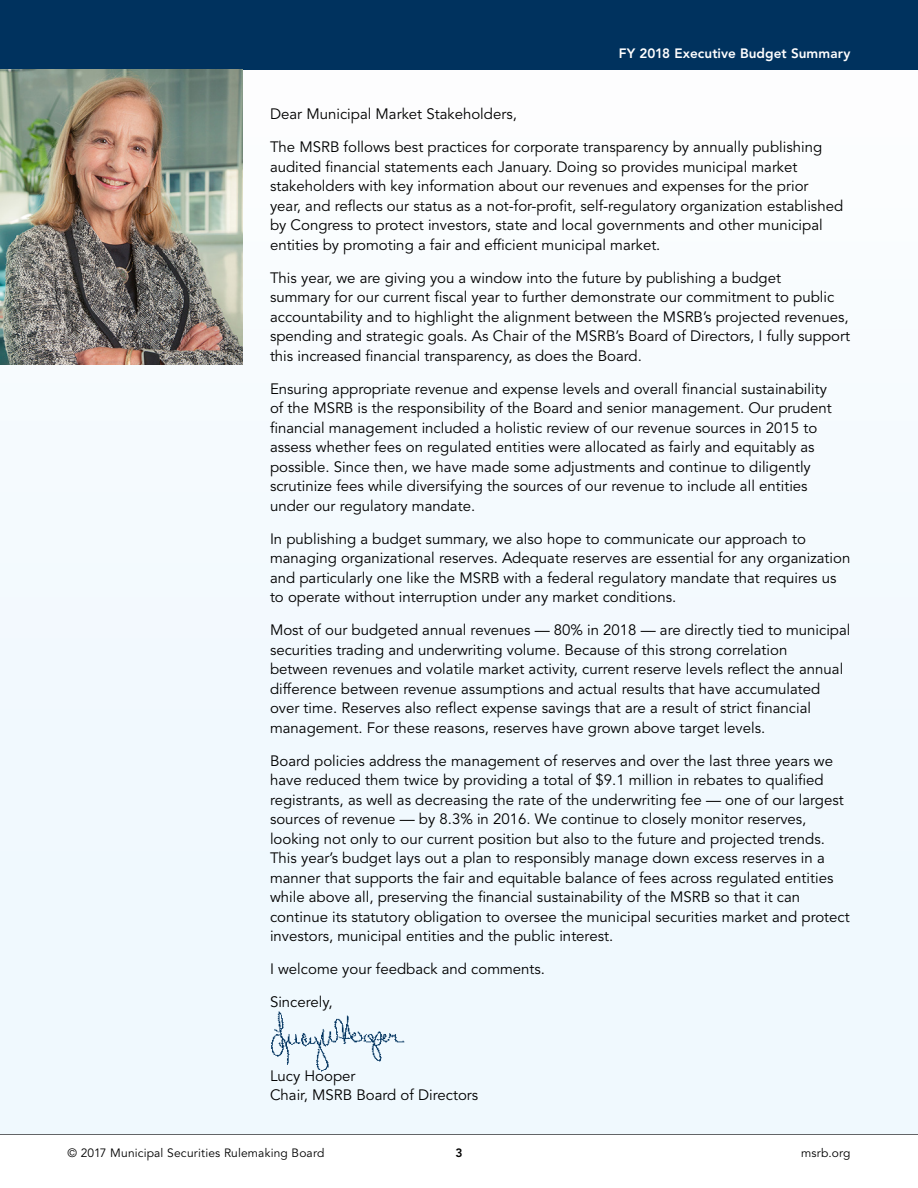
<style>
.page{position:relative;width:918px;height:1188px;background:#fff}
.page>*{position:absolute;margin:0;border:0;box-sizing:border-box;transform-origin:0 0}
.t1{font:15px/19.5px "Avenir LT Std";color:#000}
.t2{font:800 13.5px "Avenir LT Std";letter-spacing:.005em;color:#fff}
.t3{font:12px "Avenir LT Std";letter-spacing:.015em;color:#000}
.t4{font:800 12px "Avenir LT Std";color:#000}
</style>
<div class="page">
<div style="left:0;top:0;width:918px;height:70px;background:#00325e"></div>
<hr style="left:0;top:1134px;width:918px;height:1px;background:#505153">
<div style="left:0;top:70px;width:918px;height:1063px;background:#f0f9fe"></div>
<img style="left:271px;top:1011px;width:134px;height:61px">
<img style="left:0;top:70px;width:243px;height:294px">
<p class="t2" style="left:619px;top:45px;width:233px">FY 2018 Executive Budget Summary</p>
<p class="t1" style="left:270px;top:105px;width:248px">Dear Municipal Market Stakeholders,</p>
<p class="t1" style="left:270px;top:138px;width:575px">The MSRB follows best practices for corporate transparency by annually publishing audited financial statements each January. Doing so provides municipal market stakeholders with key information about our revenues and expenses for the prior year, and reflects our status as a not-for-profit, self-regulatory organization established by Congress to protect investors, state and local governments and other municipal entities by promoting a fair and efficient municipal market.</p>
<p class="t1" style="left:270px;top:268px;width:582px">This year, we are giving you a window into the future by publishing a budget<br>summary for our current fiscal year to further demonstrate our commitment to public accountability and to highlight the alignment between the MSRB’s projected revenues, spending and strategic goals. As Chair of the MSRB’s Board of Directors, I fully support this increased financial transparency, as does the Board.</p>
<p class="t1" style="left:270px;top:379px;width:563px">Ensuring appropriate revenue and expense levels and overall financial sustainability of the MSRB is the responsibility of the Board and senior management. Our prudent financial management included a holistic review of our revenue sources in 2015 to assess whether fees on regulated entities were allocated as fairly and equitably as possible. Since then, we have made some adjustments and continue to diligently scrutinize fees while diversifying the sources of our revenue to include all entities under our regulatory mandate.</p>
<p class="t1" style="left:270px;top:529px;width:582px">In publishing a budget summary, we also hope to communicate our approach to managing organizational reserves. Adequate reserves are essential for any organization and particularly one like the MSRB with a federal regulatory mandate that requires us to operate without interruption under any market conditions.</p>
<p class="t1" style="left:270px;top:621px;width:582px">Most of our budgeted annual revenues — 80% in 2018 — are directly tied to municipal securities trading and underwriting volume. Because of this strong correlation<br>between revenues and volatile market activity, current reserve levels reflect the annual difference between revenue assumptions and actual results that have accumulated over time. Reserves also reflect expense savings that are a result of strict financial management. For these reasons, reserves have grown above target levels.</p>
<p class="t1" style="left:270px;top:751px;width:581px">Board policies address the management of reserves and over the last three years we have reduced them twice by providing a total of $9.1 million in rebates to qualified registrants, as well as decreasing the rate of the underwriting fee — one of our largest sources of revenue — by 8.3% in 2016. We continue to closely monitor reserves, looking not only to our current position but also to the future and projected trends.<br>This year’s budget lays out a plan to responsibly manage down excess reserves in a manner that supports the fair and equitable balance of fees across regulated entities while above all, preserving the financial sustainability of the MSRB so that it can continue its statutory obligation to oversee the municipal securities market and protect investors, municipal entities and the public interest.</p>
<p class="t1" style="left:270px;top:960px;width:277px">I welcome your feedback and comments.</p>
<p class="t1" style="left:270px;top:993px;width:64px">Sincerely,</p>
<p class="t1" style="left:270px;top:1066px;width:210px">Lucy Hooper<br>Chair, MSRB Board of Directors</p>
<p class="t3" style="left:68px;top:1146px;width:258px">© 2017 Municipal Securities Rulemaking Board</p>
<p class="t4" style="left:455px;top:1146px;width:9px">3</p>
<p class="t3" style="left:801px;top:1146px;width:51px">msrb.org</p>
</div>
